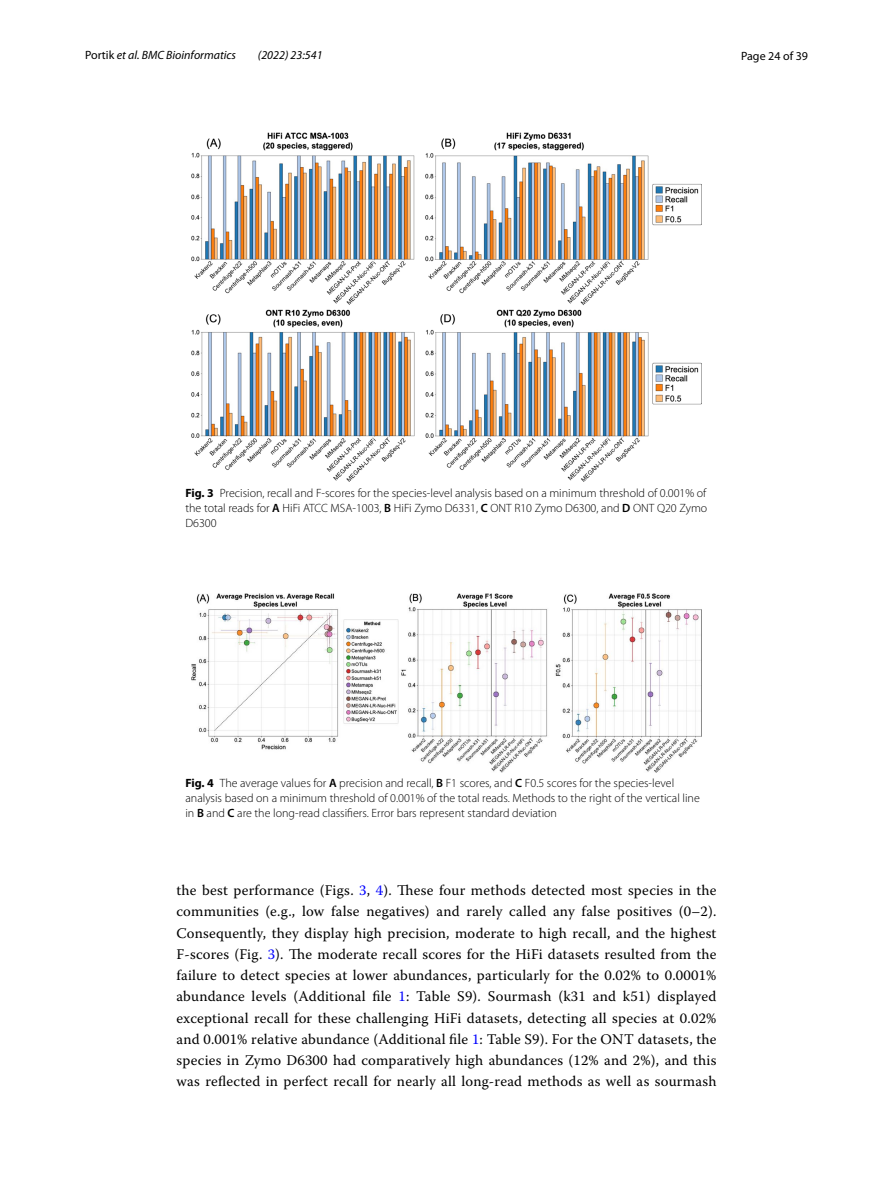
<style>
.page{position:relative;width:893px;height:1187px;background:#fff}
.page>*{position:absolute;margin:0;border:0;box-sizing:border-box;transform-origin:0 0}
.t1{font:14.7px/21.3px "Warnock Pro";letter-spacing:.015em;color:#000;text-align:justify}
.t2{font:300 12px/15px "Myriad Pro";color:#000;text-align:justify}
.t3{font:italic 12px "Myriad Pro";color:#000}
.t4{font:12px "Myriad Pro";color:#000}
.s1{font-style:normal}
.s2{font-weight:700}
.s3{font-weight:600}
.s4{color:#00f}
</style>
<div class="page">
<img style="left:191px;top:133px;width:511px;height:349px">
<img style="left:191px;top:593px;width:511px;height:179px">
<p class="t3" style="left:85px;top:48px;width:153px"><span class="s1">Portik</span> et al. BMC Bioinformatics</p>
<p class="t3" style="left:258px;top:48px;width:66px">(2022) 23:541</p>
<p class="t4" style="left:741px;top:48px;width:68px">Page 24 of 39</p>
<p class="t2" style="left:185px;top:485px;width:523px"><span class="s2">Fig. 3</span> Precision, recall and F-scores for the species-level analysis based on a minimum threshold of 0.001% of the total reads for <span class="s3">A</span> HiFi ATCC MSA-1003, <span class="s3">B</span> HiFi Zymo D6331, <span class="s3">C</span> ONT R10 Zymo D6300, and <span class="s3">D</span> ONT Q20 Zymo D6300</p>
<p class="t2" style="left:185px;top:776px;width:516px;text-align:left"><span class="s2">Fig. 4</span> The average values for <span class="s3">A</span> precision and recall, <span class="s3">B</span> F1 scores, and <span class="s3">C</span> F0.5 scores for the species-level analysis based on a minimum threshold of 0.001% of the total reads. Methods to the right of the vertical line in <span class="s3">B</span> and <span class="s3">C</span> are the long-read classifiers. Error bars represent standard deviation</p>
<p class="t1" style="left:176px;top:879px;width:542px">the best performance (Figs. <span class="s4">3</span>, <span class="s4">4</span>). These four methods detected most species in the communities (e.g., low false negatives) and rarely called any false positives (0–2).<br>Consequently, they display high precision, moderate to high recall, and the highest F-scores (Fig. <span class="s4">3</span>). The moderate recall scores for the HiFi datasets resulted from the failure to detect species at lower abundances, particularly for the 0.02% to 0.0001% abundance levels (Additional file <span class="s4">1</span>: Table S9). Sourmash (k31 and k51) displayed exceptional recall for these challenging HiFi datasets, detecting all species at 0.02% and 0.001% relative abundance (Additional file <span class="s4">1</span>: Table S9). For the ONT datasets, the species in Zymo D6300 had comparatively high abundances (12% and 2%), and this was reflected in perfect recall for nearly all long-read methods as well as sourmash</p>
</div>
